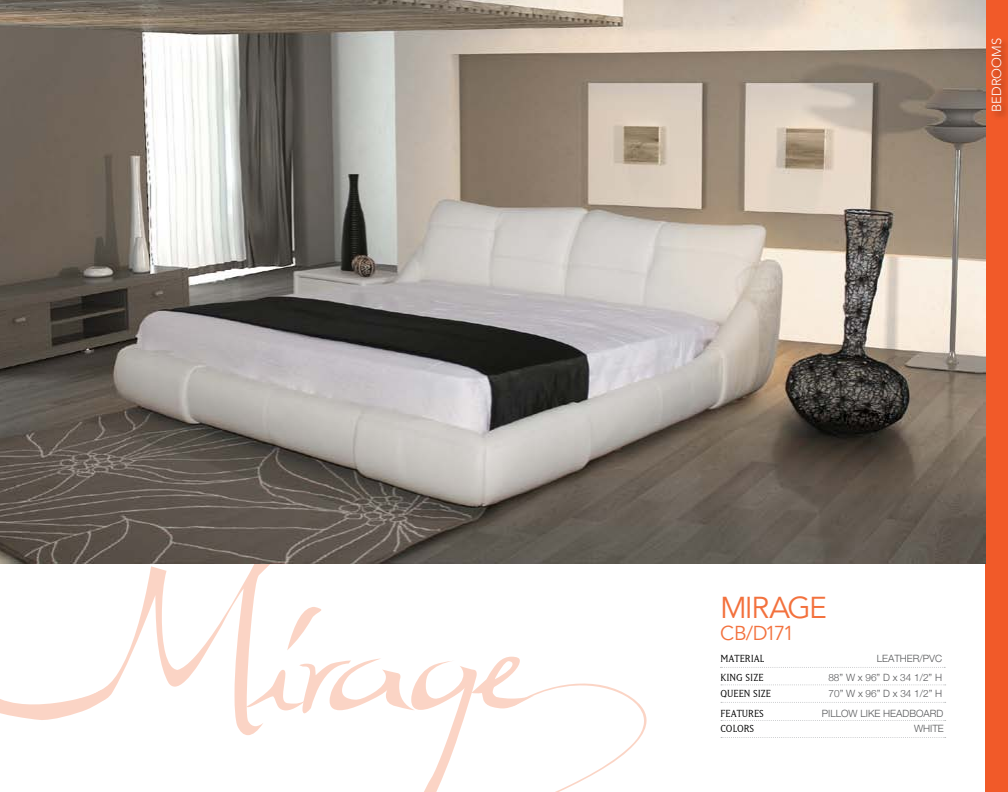
<style>
.page{position:relative;width:1008px;height:792px;background:#fff}
.page>*{position:absolute;margin:0;border:0;box-sizing:border-box;transform-origin:0 0}
.t1{font:30px "Avenir LT Std";letter-spacing:-.06em;color:#f3713d}
.t2{font:20px "Avenir LT Std";letter-spacing:-.11em;color:#f3713d}
.t3{font:300 13px "Avenir LT Std";color:#fff}
.t4{font:12px "Matrix";color:#000}
.t5{font:300 10px "Helvetica Neue";color:#58595b}
</style>
<div class="page">
<div style="left:986px;top:0;width:22px;height:792px;background:#f15a29"></div>
<div style="left:990px;top:37px;width:18px;height:83px;background:#000;opacity:.39"></div>
<svg style="left:720px;top:667px;width:225px;height:1px"></svg>
<svg style="left:721px;top:684px;width:225px;height:1px"></svg>
<svg style="left:721px;top:702px;width:225px;height:1px"></svg>
<svg style="left:721px;top:720px;width:225px;height:1px"></svg>
<svg style="left:721px;top:737px;width:225px;height:1px"></svg>
<svg style="left:73px;top:563px;width:197px;height:172px"></svg>
<svg style="left:0;top:681px;width:107px;height:40px"></svg>
<svg style="left:247px;top:607px;width:400px;height:185px"></svg>
<img style="left:0;top:0;width:986px;height:563px">
<h3 class="t3" style="left:989px;top:112px;width:75px;rotate:-90deg">BEDROOMS</h3>
<h1 class="t1" style="left:720px;top:590px;width:108px">MIRAGE</h1>
<h2 class="t2" style="left:720px;top:621px;width:76px">CB/D171</h2>
<p class="t4" style="left:720px;top:653px;width:45px">MATERIAL</p>
<p class="t5" style="left:877px;top:653px;width:67px">LEATHER/PVC</p>
<p class="t4" style="left:720px;top:671px;width:45px">KING SIZE</p>
<p class="t5" style="left:828px;top:671px;width:115px">88” W x 96” D x 34 1/2” H</p>
<p class="t4" style="left:721px;top:688px;width:52px">QUEEN SIZE</p>
<p class="t5" style="left:829px;top:687px;width:115px">70” W x 96” D x 34 1/2” H</p>
<p class="t4" style="left:721px;top:707px;width:45px">FEATURES</p>
<p class="t5" style="left:822px;top:707px;width:123px">PILLOW LIKE HEADBOARD</p>
<p class="t4" style="left:720px;top:723px;width:35px">COLORS</p>
<p class="t5" style="left:914px;top:722px;width:31px">WHITE</p>
</div>
